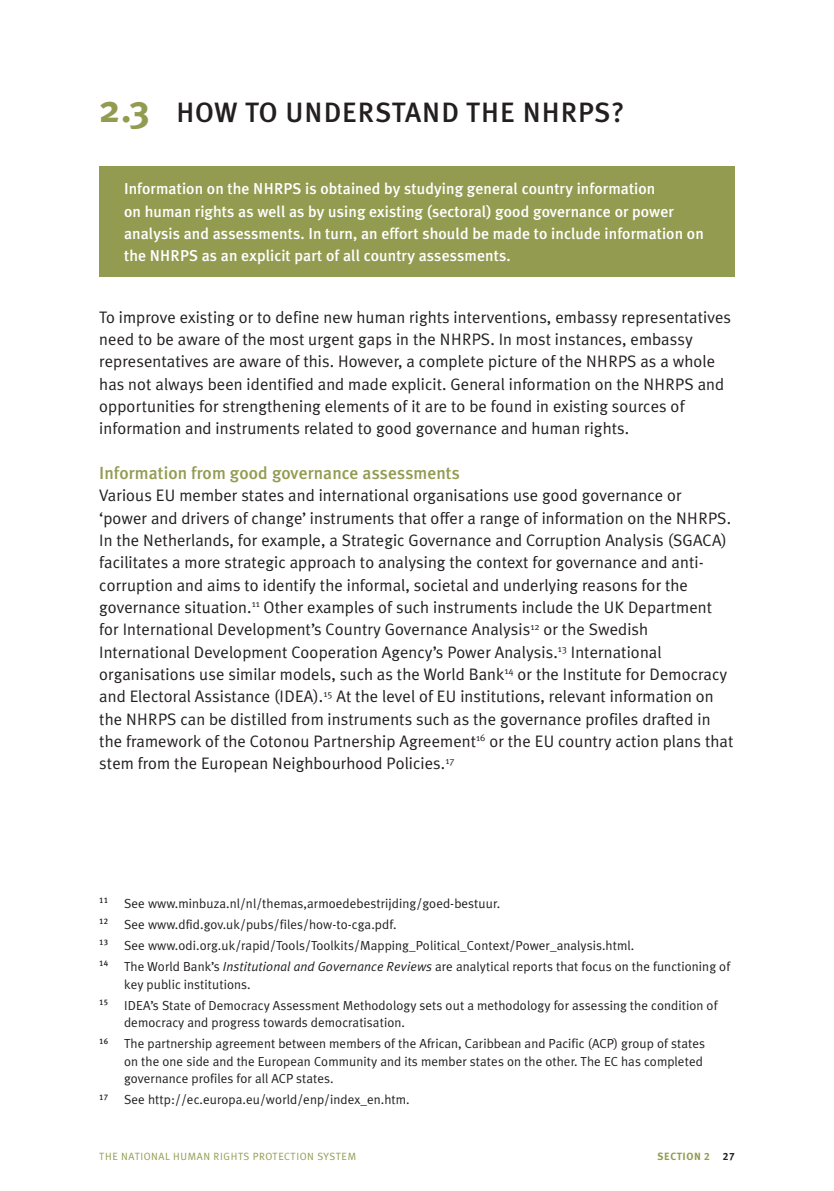
<style>
.page{position:relative;width:834px;height:1191px;background:#fff}
.page>*{position:absolute;margin:0;border:0;box-sizing:border-box;transform-origin:0 0}
.t1{font:500 28px "Meta Plus";letter-spacing:.035em;color:#231f20}
.t2{font:500 17.5px "Meta Plus";letter-spacing:.005em;color:#939b50}
.t3{font:16.62px/22.4px "Meta Plus Normal";letter-spacing:.005em;color:#231f20}
.t4{font:500 15.75px/22.4px "Meta Plus";letter-spacing:.005em;color:#fff}
.t5{font:13.12px/21px "Meta Plus Normal";letter-spacing:.005em;color:#231f20}
.t6{font:10.5px "Meta Plus Normal Caps";letter-spacing:.05em;color:#939b50}
.t7{font:10.5px "Meta Plus Bold Caps";letter-spacing:.05em;color:#939b50}
.s1{font-weight:700;font-size:38.5px;color:#939b50}
.s2{font-style:italic}
.s3{color:#231f20}
</style>
<div class="page">
<div style="left:99px;top:166px;width:635px;height:111px;background:#939b50"></div>
<h1 class="t1" style="left:99px;top:96px;width:526px"><span class="s1">2.3</span> How to understand th e NHRPS?</h1>
<p class="t4" style="left:124px;top:177px;width:581px">I nformation on the NHRPS is obtained by studying general country information<br>on human rights as well as by using existing (sectoral) good governance or power analysis and assessments. I n turn, an effort should be made to include information on the NHRPS as an explicit part of all country assessments.</p>
<p class="t3" style="left:99px;top:305px;width:633px">To improve existing or to define new human rights interventions, embassy representatives need to be aware of the most urgent gaps in the NHRPS. In most instances, embassy representatives are aware of this. However, a complete picture of the NHRPS as a whole has not always been identified and made explicit. General information on the NHRPS and opportunities for strengthening elements of it are to be found in existing sources of information and instruments related to good governance and human rights.</p>
<p class="t2" style="left:99px;top:462px;width:362px">I nformation from good governance assessments</p>
<p class="t3" style="left:99px;top:484px;width:635px">Various EU member states and international organisations use good governance or ‘power and drivers of change’ instruments that offer a range of information on the NHRPS.<br>In the Netherlands, for example, a Strategic Governance and Corruption Analysis (SGACA) facilitates a more strategic approach to analysing the context for governance and anti&shy;corruption and aims to identify the informal, societal and underlying reasons for the governance situation.<sup>11</sup> Other examples of such instruments include the UK Department for International Development’s Country Governance Analysis<sup>12</sup> or the Swedish International Development Cooperation Agency’s Power Analysis.<sup>13</sup> International organisations use similar models, such as the World Bank<sup>14</sup> or the Institute for Democracy and Electoral Assistance (IDEA).<sup>15</sup> At the level of EU institutions, relevant information on the NHRPS can be distilled from instruments such as the governance profiles drafted in the framework of the Cotonou Partnership Agreement<sup>16</sup> or the EU country action plans that stem from the European Neighbourhood Policies.<sup>17</sup></p>
<p class="t5" style="left:99px;top:893px;width:632px"><sup>11</sup> See www.minbuza.nl/nl/themas,armoedebestrijding/goed-bestuur.<br><sup>12</sup> See www.dfid.gov.uk/pubs/files/how-to-cga.pdf.<br><sup>13</sup> See www.odi.org.uk/rapid/Tools/Toolkits/Mapping_Political_Context/Power_analysis.html.<br><sup>14</sup> The World Bank’s <span class="s2">Institutional and Governance Reviews</span> are analytical reports that focus on the functioning of</p>
<p class="t5" style="left:99px;top:973px;width:619px;text-indent:25px">key public institutions.<br><sup>15</sup> IDEA’s State of Democracy Assessment Methodology sets out a methodology for assessing the condition of</p>
<p class="t5" style="left:99px;top:1012px;width:607px;text-indent:25px">democracy and progress towards democratisation.<br><sup>16</sup> The partnership agreement between members of the African, Caribbean and Pacific (ACP) group of states</p>
<p class="t5" style="left:124px;top:1052px;width:580px;line-height:17.5px">on the one side and the European Community and its member states on the other. The EC has completed governance profiles for all ACP states.</p>
<p class="t5" style="left:99px;top:1089px;width:312px"><sup>17</sup> See http://ec.europa.eu/world/enp/index_en.htm.</p>
<p class="t6" style="left:99px;top:1149px;width:258px">THE NATIONAL HUMAN RIGHTS PROTECTION SYSTEM</p>
<p class="t7" style="left:657px;top:1149px;width:79px">SECTION 2 <span class="s3">27</span></p>
</div>
